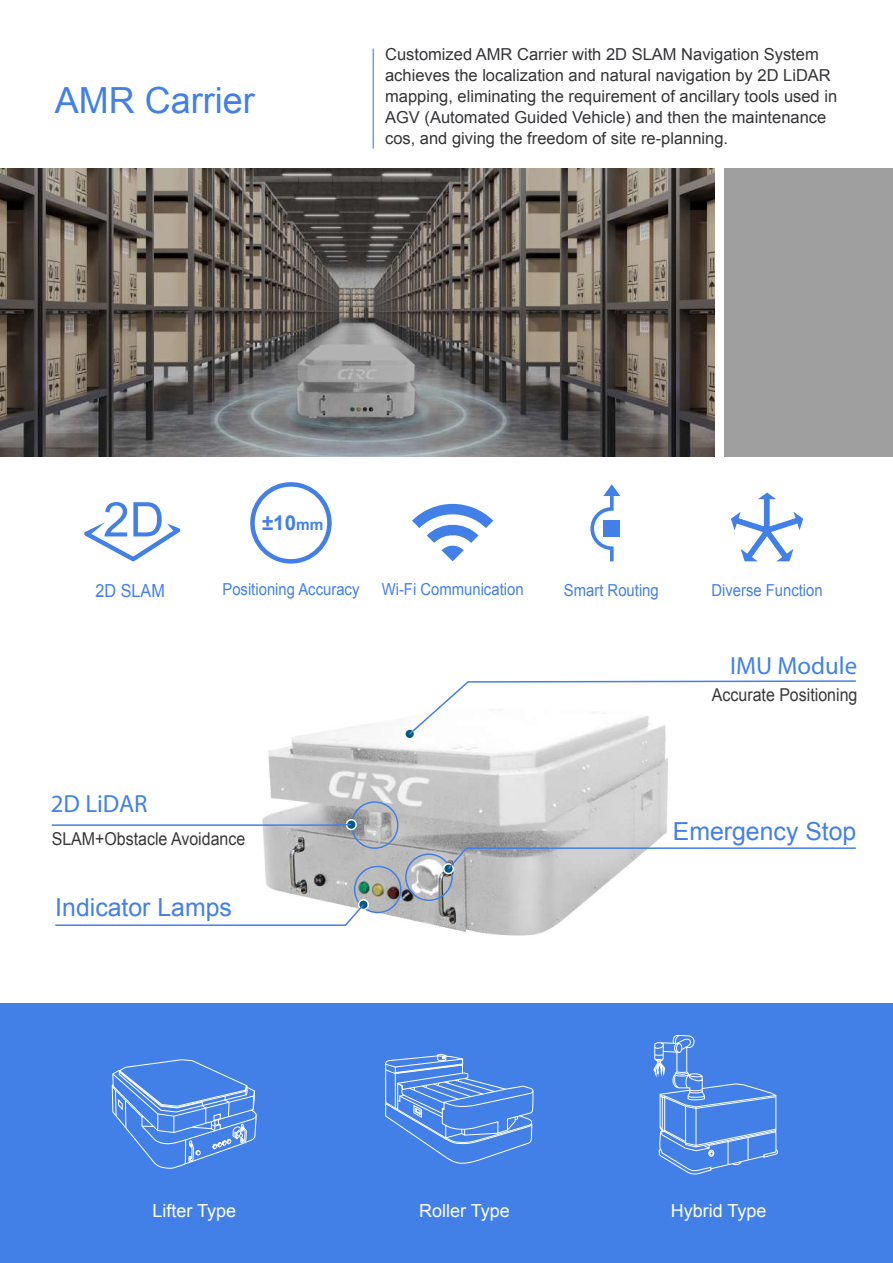
<style>
.page{position:relative;width:893px;height:1263px;background:#fff}
.page>*{position:absolute;margin:0;border:0;box-sizing:border-box;transform-origin:0 0}
.t1{font:36px "Arial";color:#4280e8}
.t2{font:24.9px "Arial";color:#4280e8}
.t3{font:24.9px "Myriad Pro";color:#4280e8}
.t4{font:700 20.55px "Arial";color:#4280e8}
.t5{font:18px "Arial";color:#fff}
.t6{font:18px "Arial";color:#4280e8;scale:.9 1}
.t7{font:17.7px "Arial";color:#383838;scale:.9 1}
.t8{font:16.5px/21px "Arial";color:#343438}
.t9{font:16.5px "Arial";color:#4280e8;scale:.9 1}
.s1{font-size:15.45px}
</style>
<div class="page">
<img style="left:152px;top:456px;width:591px;height:548px">
<div style="left:0;top:1004px;width:893px;height:259px;background:#4280e8"></div>
<svg style="left:111px;top:1059px;width:146px;height:110px"></svg>
<svg style="left:653px;top:1035px;width:125px;height:140px"></svg>
<svg style="left:385px;top:1054px;width:149px;height:110px"></svg>
<img style="left:0;top:168px;width:715px;height:288px">
<div style="left:724px;top:168px;width:169px;height:288px;background:#9e9f9e"></div>
<hr style="left:373px;top:49px;width:1px;height:100px;background:#4280e8">
<div style="left:405px;top:853px;width:48px;height:48px;border:2px solid #4280e8;border-radius:50%"></div>
<div style="left:351px;top:801px;width:47px;height:48px;border:2px solid #4280e8;border-radius:50%"></div>
<div style="left:354px;top:866px;width:47px;height:47px;border:2px solid #4280e8;border-radius:50%"></div>
<div style="left:443px;top:863px;width:11px;height:11px;border:2px solid #fff;border-radius:50%"></div>
<svg style="left:446px;top:847px;width:410px;height:24px"></svg>
<div style="left:405px;top:729px;width:9px;height:10px;background:#045a80;border-radius:50%"></div>
<div style="left:404px;top:728px;width:11px;height:11px;border:2px solid #fff;border-radius:50%"></div>
<svg style="left:408px;top:679px;width:448px;height:57px"></svg>
<div style="left:346px;top:820px;width:10px;height:9px;background:#045a80;border-radius:50%"></div>
<div style="left:346px;top:819px;width:11px;height:11px;border:2px solid #fff;border-radius:50%"></div>
<svg style="left:51px;top:823px;width:301px;height:4px"></svg>
<div style="left:359px;top:900px;width:9px;height:9px;background:#045a80;border-radius:50%"></div>
<div style="left:358px;top:899px;width:11px;height:11px;border:2px solid #fff;border-radius:50%"></div>
<svg style="left:55px;top:903px;width:310px;height:24px"></svg>
<svg style="left:84px;top:502px;width:96px;height:59px"></svg>
<div style="left:250px;top:482px;width:82px;height:82px;border:4px solid #4280e8;border-radius:50%"></div>
<svg style="left:412px;top:498px;width:81px;height:63px"></svg>
<svg style="left:590px;top:484px;width:30px;height:77px"></svg>
<div style="left:603px;top:520px;width:17px;height:17px;background:#4280e8"></div>
<svg style="left:731px;top:492px;width:72px;height:69px"></svg>
<h1 class="t1" style="left:55px;top:77px;width:201px">AMR Carrier</h1>
<p class="t8" style="left:385px;top:44px;width:454px">Customized AMR Carrier with 2D SLAM Navigation System achieves the localization and natural navigation by 2D LiDAR mapping, eliminating the requirement of ancillary tools used in AGV (Automated Guided Vehicle) and then the maintenance cos, and giving the freedom of site re-planning.</p>
<p class="t4" style="left:262px;top:509px;width:63px">±10<span class="s1">mm</span></p>
<p class="t6" style="left:96px;top:578px;width:79px">2D SLAM</p>
<h2 class="t3" style="left:51px;top:788px;width:98px">2D LiDAR</h2>
<p class="t9" style="left:222px;top:579px;width:154px">Positioning Accuracy</p>
<p class="t9" style="left:382px;top:579px;width:159px">Wi-Fi Communication</p>
<p class="t9" style="left:564px;top:579px;width:107px">Smart Routing</p>
<p class="t9" style="left:711px;top:579px;width:125px">Diverse Function</p>
<h2 class="t3" style="left:730px;top:650px;width:128px">IMU Module</h2>
<p class="t7" style="left:712px;top:683px;width:163px">Accurate Positioning</p>
<p class="t7" style="left:52px;top:827px;width:217px">SLAM+Obstacle Avoidance</p>
<h2 class="t2" style="left:55px;top:891px;width:178px">Indicator Lamps</h2>
<h2 class="t2" style="left:673px;top:815px;width:185px">Emergency Stop</h2>
<p class="t5" style="left:153px;top:1199px;width:85px">Lifter Type</p>
<p class="t5" style="left:419px;top:1199px;width:92px">Roller Type</p>
<p class="t5" style="left:671px;top:1199px;width:97px">Hybrid Type</p>
</div>
